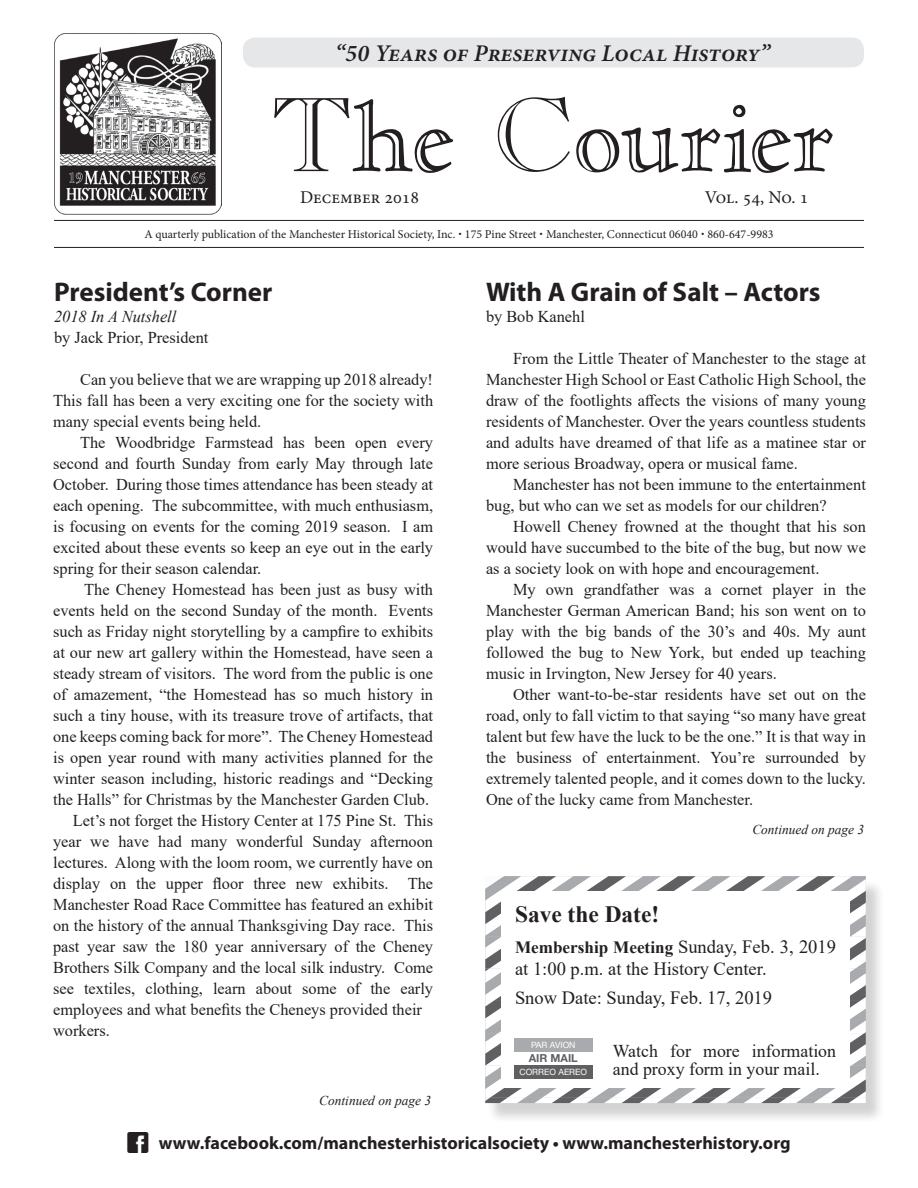
<style>
.page{position:relative;width:918px;height:1188px;background:#fff}
.page>*{position:absolute;margin:0;border:0;box-sizing:border-box;transform-origin:0 0}
.t1{font:103.5px "Casque Open Face";letter-spacing:-.025em;color:#231f20}
.t2{font:700 27px "Myriad Pro";color:#231f20}
.t3{font:italic 600 24px "Minion Pro";color:#231f20}
.t4{font:700 23.4px "Times New Roman";color:#231f20}
.t5{font:18.75px/29.5px "Times New Roman";color:#231f20}
.t6{font:700 18px "Myriad Pro";color:#231f20}
.t7{font:18px/18px "Times New Roman";color:#231f20}
.t8{font:18px "Minion Pro";color:#231f20}
.t9{font:700 17.1px "Times New Roman";color:#231f20}
.t10{font:16.5px/21px "Times New Roman";color:#231f20;text-align:justify}
.t11{font:italic 16.5px "Times New Roman";color:#231f20}
.t12{font:italic 13.5px "Times New Roman";color:#231f20}
.t13{font:12px "Minion Pro";color:#231f20}
.t14{font:700 11.1px "Helvetica Neue";color:#606063}
.t15{font:8.7px "Helvetica Neue";color:#fff}
.s1{font-family:"Friz Quadrata"}
.s2{font-weight:400;font-size:18.75px}
</style>
<div class="page">
<img style="left:54px;top:33px;width:167px;height:181px">
<div style="left:243px;top:38px;width:621px;height:29px;background:#e6e7e9;border-radius:12px"></div>
<hr style="left:54px;top:220px;width:810px;height:1px;background:#231f20">
<hr style="left:54px;top:247px;width:810px;height:1px;background:#231f20">
<div style="left:487px;top:879px;width:397px;height:244px;background:#231f20;opacity:.2"></div>
<svg style="left:485px;top:876px;width:381px;height:227px"></svg>
<h3 class="t3" style="left:335px;top:37px;width:436px">“50 Years of Preserving Local History”</h3>
<h1 class="t1" style="left:271px;top:87px;width:566px">The Courier</h1>
<p class="t8" style="left:300px;top:185px;width:121px">December 2018</p>
<p class="t8" style="left:705px;top:185px;width:105px">Vol. 54, No. 1</p>
<p class="t13" style="left:144px;top:226px;width:631px">A quarterly publication of the Manchester Historical Society, Inc. <span class="s1">•</span> 175 Pine Street <span class="s1">•</span> Manchester, Connecticut 06040 <span class="s1">•</span> 860-647-9983</p>
<h2 class="t2" style="left:54px;top:274px;width:220px">President’s Corner</h2>
<p class="t11" style="left:54px;top:305px;width:124px">2018 In A Nutshell</p>
<p class="t10" style="left:54px;top:326px;width:156px">by Jack Prior, President</p>
<p class="t10" style="left:53px;top:368px;width:382px;text-indent:27px">Can you believe that we are wrapping up 2018 already!<br>This fall has been a very exciting one for the society with many special events being held.</p>
<p class="t10" style="left:53px;top:431px;width:382px;text-indent:27px">The Woodbridge Farmstead has been open every second and fourth Sunday from early May through late October. During those times attendance has been steady at each opening. The subcommittee, with much enthusiasm, is focusing on events for the coming 2019 season. I am excited about these events so keep an eye out in the early spring for their season calendar.</p>
<p class="t10" style="left:84px;top:579px;width:350px">The Cheney Homestead has been just as busy with</p>
<p class="t10" style="left:53px;top:600px;width:381px">events held on the second Sunday of the month. Events</p>
<p class="t10" style="left:53px;top:621px;width:381px">such as Friday night storytelling by a campfire to exhibits</p>
<p class="t10" style="left:53px;top:642px;width:381px">at our new art gallery within the Homestead, have seen a</p>
<p class="t10" style="left:53px;top:663px;width:381px">steady stream of visitors. The word from the public is one</p>
<p class="t10" style="left:53px;top:684px;width:381px">of amazement, “the Homestead has so much history in</p>
<p class="t10" style="left:53px;top:705px;width:382px">such a tiny house, with its treasure trove of artifacts, that</p>
<p class="t10" style="left:53px;top:726px;width:381px">one keeps coming back for more”. The Cheney Homestead</p>
<p class="t10" style="left:53px;top:747px;width:381px">is open year round with many activities planned for the</p>
<p class="t10" style="left:53px;top:768px;width:381px">winter season including, historic readings and “Decking</p>
<p class="t10" style="left:53px;top:789px;width:378px">the Halls” for Christmas by the Manchester Garden Club.</p>
<p class="t10" style="left:73px;top:810px;width:362px">Let’s not forget the History Center at 175 Pine St. This</p>
<p class="t10" style="left:53px;top:831px;width:381px">year we have had many wonderful Sunday afternoon</p>
<p class="t10" style="left:53px;top:852px;width:381px">lectures. Along with the loom room, we currently have on</p>
<p class="t10" style="left:53px;top:873px;width:381px">display on the upper floor three new exhibits. The</p>
<p class="t10" style="left:53px;top:894px;width:381px">Manchester Road Race Committee has featured an exhibit</p>
<p class="t10" style="left:53px;top:915px;width:382px">on the history of the annual Thanksgiving Day race. This</p>
<p class="t10" style="left:53px;top:936px;width:382px">past year saw the 180 year anniversary of the Cheney</p>
<p class="t10" style="left:53px;top:957px;width:382px">Brothers Silk Company and the local silk industry. Come</p>
<p class="t10" style="left:53px;top:978px;width:381px">see textiles, clothing, learn about some of the early</p>
<p class="t10" style="left:53px;top:999px;width:370px">employees and what benefits the Cheneys provided their</p>
<p class="t10" style="left:53px;top:1020px;width:58px">workers.</p>
<p class="t12" style="left:319px;top:1091px;width:113px">Continued on page 3</p>
<h2 class="t2" style="left:486px;top:274px;width:336px">With A Grain of Salt – Actors</h2>
<p class="t10" style="left:486px;top:305px;width:100px">by Bob Kanehl</p>
<p class="t10" style="left:486px;top:347px;width:382px;text-indent:27px">From the Little Theater of Manchester to the stage at Manchester High School or East Catholic High School, the draw of the footlights affects the visions of many young residents of Manchester. Over the years countless students and adults have dreamed of that life as a matinee star or more serious Broadway, opera or musical fame.</p>
<p class="t10" style="left:486px;top:473px;width:381px;text-indent:27px">Manchester has not been immune to the entertainment bug, but who can we set as models for our children?</p>
<p class="t10" style="left:486px;top:515px;width:381px;text-indent:27px">Howell Cheney frowned at the thought that his son would have succumbed to the bite of the bug, but now we as a society look on with hope and encouragement.</p>
<p class="t10" style="left:486px;top:578px;width:381px;text-indent:27px">My own grandfather was a cornet player in the Manchester German American Band; his son went on to play with the big bands of the 30’s and 40s. My aunt followed the bug to New York, but ended up teaching music in Irvington, New Jersey for 40 years.</p>
<p class="t10" style="left:486px;top:683px;width:382px;text-indent:27px">Other want-to-be-star residents have set out on the road, only to fall victim to that saying “so many have great talent but few have the luck to be the one.” It is that way in the business of entertainment. You’re surrounded by extremely talented people, and it comes down to the lucky.<br>One of the lucky came from Manchester.</p>
<p class="t12" style="left:752px;top:821px;width:113px">Continued on page 3</p>
<h3 class="t4" style="left:515px;top:897px;width:146px">Save the Date!</h3>
<p class="t9" style="left:515px;top:935px;width:323px">Membership Meeting <span class="s2">Sunday, Feb. 3, 2019</span></p>
<p class="t5" style="left:515px;top:953px;width:259px">at 1:00 p.m. at the History Center.<br>Snow Date: Sunday, Feb. 17, 2019</p>
<p class="t7" style="left:613px;top:1041px;width:225px">Watch for more information and proxy form in your mail.</p>
<p class="t15" style="left:531px;top:1040px;width:46px">PAR AVION</p>
<p class="t15" style="left:519px;top:1067px;width:69px">CORREO AEREO</p>
<p class="t14" style="left:529px;top:1051px;width:51px">AIR MAIL</p>
<p class="t6" style="left:159px;top:1131px;width:633px">www.facebook.com/manchesterhistoricalsociety • www.manchesterhistory.org</p>
</div>
